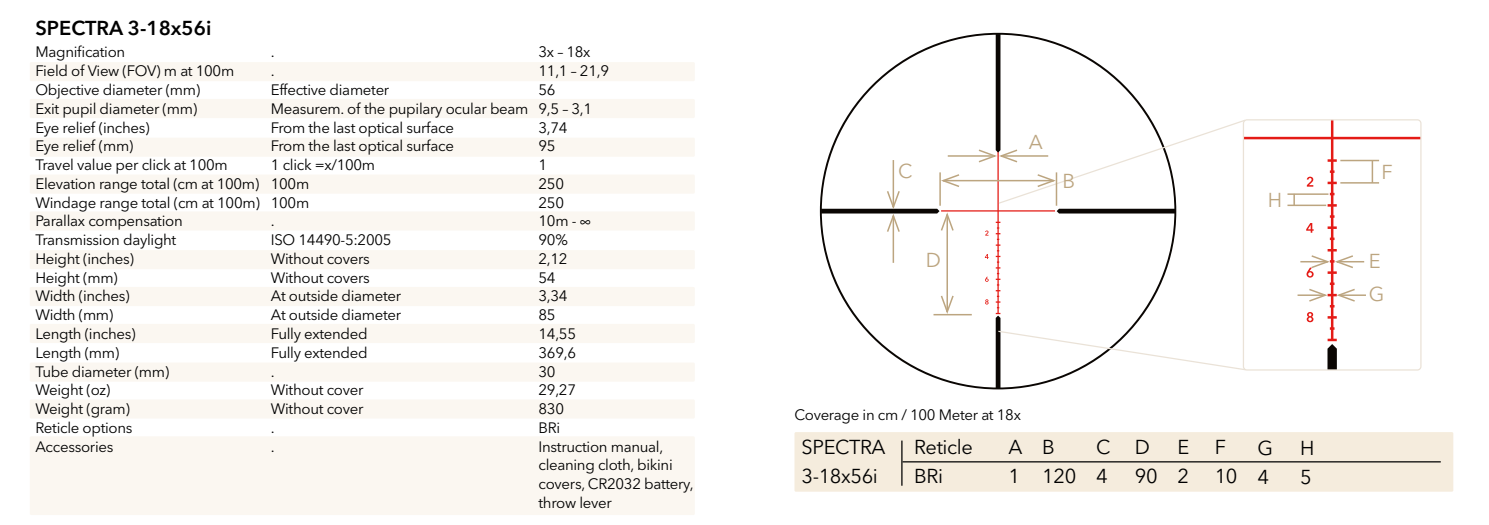
<style>
.page{position:relative;width:1489px;height:525px;background:#fff}
.page>*{position:absolute;margin:0;border:0;box-sizing:border-box;transform-origin:0 0}
.t1{font:20px/28.5px "Avenir Next LT Pro";letter-spacing:-.02em;color:#000}
.t2{font:600 20px "Avenir Next LT Pro";color:#000}
.t3{font:20px/33.5px "Avenir Next LT Pro";color:#bca580}
.t4{font:15px/18.8px "Avenir Next LT Pro";letter-spacing:-.02em;color:#000}
</style>
<div class="page">
<div style="left:30px;top:62px;width:664px;height:19px;background:#fbf7f1"></div>
<div style="left:30px;top:99px;width:664px;height:19px;background:#fbf7f1"></div>
<div style="left:30px;top:137px;width:664px;height:20px;background:#fbf7f1"></div>
<div style="left:30px;top:174px;width:664px;height:19px;background:#fbf7f1"></div>
<div style="left:30px;top:211px;width:664px;height:19px;background:#fbf7f1"></div>
<div style="left:30px;top:250px;width:664px;height:19px;background:#fbf7f1"></div>
<div style="left:30px;top:287px;width:664px;height:19px;background:#fbf7f1"></div>
<div style="left:30px;top:324px;width:664px;height:19px;background:#fbf7f1"></div>
<div style="left:30px;top:362px;width:664px;height:19px;background:#fbf7f1"></div>
<div style="left:30px;top:399px;width:664px;height:19px;background:#fbf7f1"></div>
<div style="left:30px;top:436px;width:664px;height:78px;background:#fbf7f1"></div>
<div style="left:794px;top:432px;width:659px;height:59px;background:#f5ecdd"></div>
<hr style="left:901px;top:440px;width:1px;height:45px;background:#000">
<hr style="left:902px;top:461px;width:538px;height:1px;background:#000">
<svg style="left:1246px;top:121px;width:174px;height:249px"></svg>
<div style="left:1242px;top:119px;width:179px;height:251px;border:1px solid #eae2d7;border-radius:4px"></div>
<svg style="left:821px;top:34px;width:425px;height:354px"></svg>
<hr style="left:1340px;top:160px;width:38px;height:1px;background:#bca580">
<hr style="left:1287px;top:193px;width:41px;height:2px;background:#bca580">
<hr style="left:1340px;top:182px;width:38px;height:1px;background:#bca580">
<hr style="left:1287px;top:204px;width:38px;height:2px;background:#bca580">
<hr style="left:1338px;top:294px;width:27px;height:2px;background:#bca580">
<svg style="left:1300px;top:254px;width:63px;height:23px"></svg>
<hr style="left:1297px;top:294px;width:28px;height:2px;background:#bca580">
<svg style="left:1307px;top:287px;width:49px;height:16px"></svg>
<svg style="left:1371px;top:161px;width:1px;height:21px"></svg>
<h1 class="t2" style="left:35px;top:15px;width:177px">SPECTRA 3-18x56i</h1>
<p class="t4" style="left:35px;top:43px;width:226px">Magnification<br>Field of View (FOV) m at 100m<br>Objective diameter (mm)<br>Exit pupil diameter (mm)<br>Eye relief (inches)<br>Eye relief (mm)<br>Travel value per click at 100m<br>Elevation range total (cm at 100m)<br>Windage range total (cm at 100m)<br>Parallax compensation<br>Transmission daylight<br>Height (inches)<br>Height (mm)<br>Width (inches)<br>Width (mm)<br>Length (inches)<br>Length (mm)<br>Tube diameter (mm)<br>Weight (oz)<br>Weight (gram)<br>Reticle options<br>Accessories</p>
<p class="t4" style="left:271px;top:43px;width:259px">.<br>.<br>Effective diameter<br>Measurem. of the pupilary ocular beam<br>From the last optical surface<br>From the last optical surface<br>1 click =x/100m<br>100m<br>100m<br>.<br>ISO 14490-5:2005<br>Without covers<br>Without covers<br>At outside diameter<br>At outside diameter<br>Fully extended<br>Fully extended<br>.<br>Without cover<br>Without cover<br>.<br>.</p>
<p class="t4" style="left:538px;top:43px;width:156px">3x – 18x<br>11,1 – 21,9<br>56<br>9,5 – 3,1<br>3,74<br>95<br>1<br>250<br>250<br>10m - ∞<br>90%<br>2,12<br>54<br>3,34<br>85<br>14,55<br>369,6<br>30<br>29,27<br>830<br>BRi<br>Instruction manual, cleaning cloth, bikini covers, CR2032 battery, throw lever</p>
<h1 class="t3" style="left:898px;top:154px;width:16px">C</h1>
<h1 class="t3" style="left:925px;top:243px;width:17px">D</h1>
<h1 class="t3" style="left:1028px;top:125px;width:16px">A</h1>
<h1 class="t3" style="left:1062px;top:164px;width:14px">B</h1>
<h1 class="t3" style="left:1267px;top:183px;width:16px">H</h1>
<p class="t4" style="left:794px;top:405px;width:228px">Coverage in cm / 100 Meter at 18x</p>
<h1 class="t1" style="left:914px;top:432px;width:60px">Reticle<br>BRi</h1>
<h1 class="t1" style="left:1008px;top:432px;width:16px">A<br>1</h1>
<h1 class="t1" style="left:1042px;top:432px;width:36px">B<br>120</h1>
<h1 class="t1" style="left:1095px;top:432px;width:16px">C<br>4</h1>
<h1 class="t1" style="left:1134px;top:432px;width:24px">D<br>90</h1>
<h1 class="t1" style="left:1177px;top:432px;width:13px">E<br>2</h1>
<h1 class="t1" style="left:1214px;top:432px;width:24px">F<br>10</h1>
<h1 class="t1" style="left:1257px;top:433px;width:17px">G<br>4</h1>
<h1 class="t1" style="left:1300px;top:433px;width:16px">H<br>5</h1>
<h1 class="t1" style="left:801px;top:432px;width:85px">SPECTRA<br>3-18x56i</h1>
<h1 class="t3" style="left:1381px;top:155px;width:13px">F</h1>
<h1 class="t3" style="left:1368px;top:244px;width:17px">E<br>G</h1>
</div>
